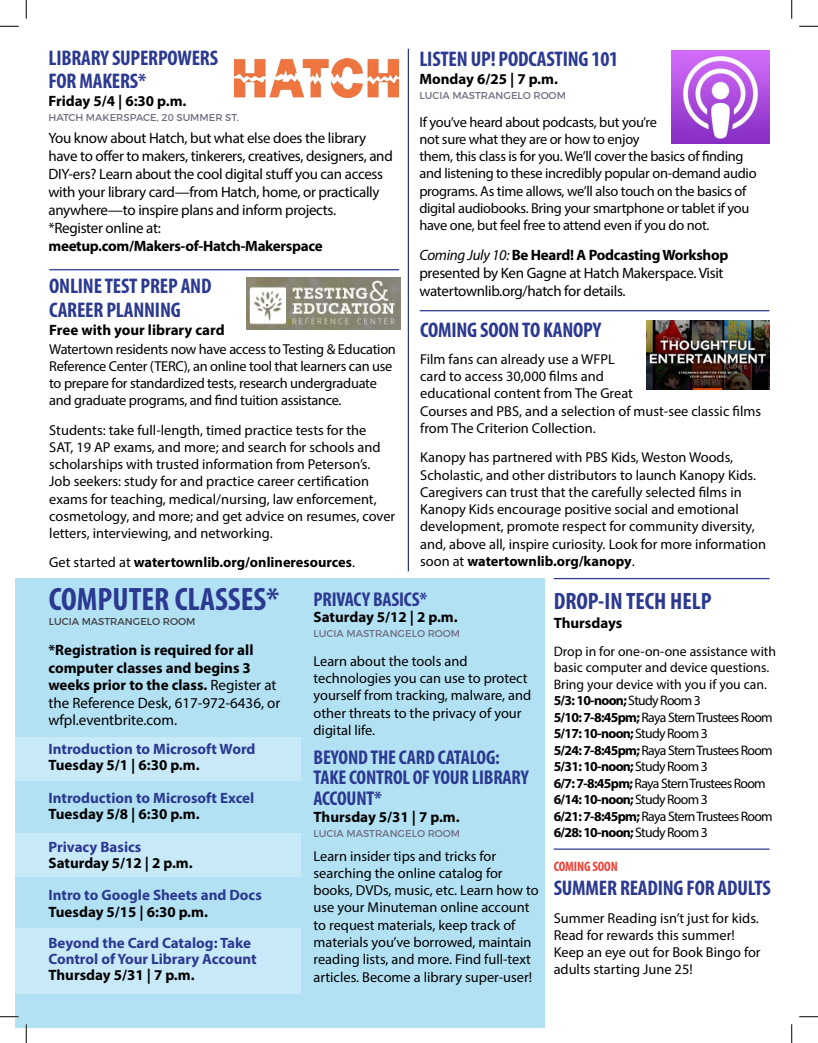
<style>
.page{position:relative;width:818px;height:1043px;background:#fff}
.page>*{position:absolute;margin:0;border:0;box-sizing:border-box;transform-origin:0 0}
.t1{font:700 condensed 32.5px "Myriad Pro";color:#2b3990}
.t2{font:700 condensed 23.75px "Myriad Pro";color:#2b3990}
.t3{font:700 condensed 21.25px/23.8px "Myriad Pro";letter-spacing:-.01em;color:#2b3990}
.t4{font:700 condensed 20px/20.5px "Myriad Pro";letter-spacing:-.01em;color:#2b3990}
.t5{font:15px/18px "Myriad Pro";letter-spacing:-.02em;color:#000}
.t6{font:700 15px/17.5px "Myriad Pro";color:#000}
.t7{font:700 15px/16.2px "Myriad Pro";color:#2b3990}
.t8{font:700 15px "Myriad Pro";letter-spacing:-.02em;color:#000}
.t9{font:14.38px/17.2px "Myriad Pro";color:#000}
.t10{font:14.38px/17.2px "Myriad Pro";letter-spacing:-.02em;color:#000}
.t11{font:700 14.38px "Myriad Pro";color:#000}
.t12{font:13.75px/16.5px "Myriad Pro";letter-spacing:-.01em;color:#000}
.t13{font:700 condensed 13.75px "Myriad Pro";letter-spacing:-.01em;color:#ef4136}
.t14{font:10px "Montserrat";color:#706d80}
.t15{font:10px "Montserrat";color:#414042}
.s1{font-weight:400}
.s2{font-style:italic}
.s3{font-weight:700}
</style>
<div class="page">
<div style="left:15px;top:578px;width:529px;height:450px;background:#b3e1f4"></div>
<div style="left:15px;top:737px;width:286px;height:43px;background:#c8e9f7"></div>
<div style="left:15px;top:928px;width:286px;height:65px;background:#c8e9f7"></div>
<div style="left:15px;top:833px;width:286px;height:43px;background:#c8e9f7"></div>
<img style="left:646px;top:321px;width:123px;height:68px">
<hr style="left:419px;top:310px;width:350px;height:1px;background:#2b3990">
<hr style="left:553px;top:848px;width:216px;height:1px;background:#2b3990">
<hr style="left:553px;top:578px;width:216px;height:1px;background:#2b3990">
<hr style="left:49px;top:269px;width:350px;height:1px;background:#2b3990">
<img style="left:671px;top:50px;width:98px;height:93px">
<img style="left:234px;top:59px;width:164px;height:38px">
<img style="left:246px;top:277px;width:154px;height:52px">
<hr style="left:408px;top:49px;width:1px;height:522px;background:#2b3990">
<svg style="left:0;top:25px;width:19px;height:2px"></svg>
<svg style="left:799px;top:25px;width:19px;height:2px"></svg>
<svg style="left:0;top:1016px;width:19px;height:1px"></svg>
<svg style="left:799px;top:1016px;width:19px;height:1px"></svg>
<svg style="left:25px;top:0;width:2px;height:19px"></svg>
<svg style="left:25px;top:1024px;width:2px;height:18px"></svg>
<svg style="left:791px;top:0;width:1px;height:19px"></svg>
<svg style="left:791px;top:1024px;width:1px;height:18px"></svg>
<h3 class="t3" style="left:48px;top:45px;width:171px">LIBRARY SUPERPOWERS<br>FOR MAKERS*</h3>
<p class="t6" style="left:48px;top:92px;width:139px">Friday 5/4 | 6:30 p.m.</p>
<p class="t14" style="left:48px;top:112px;width:192px">HATCH MAKERSPACE, 20 SUMMER ST.</p>
<p class="t5" style="left:48px;top:129px;width:346px">You know about Hatch, but what else does the library have to offer to makers, tinkerers, creatives, designers, and DIY-ers? Learn about the cool digital stuff you can access with your library card—from Hatch, home, or practically anywhere—to inspire plans and inform projects. *Register online at:</p>
<p class="t8" style="left:48px;top:236px;width:276px">meetup.com/Makers-of-Hatch-Makerspace</p>
<h3 class="t3" style="left:49px;top:274px;width:164px">ONLINE TEST PREP AND<br>CAREER PLANNING</h3>
<p class="t6" style="left:49px;top:321px;width:177px">Free with your library card</p>
<p class="t10" style="left:49px;top:340px;width:348px">Watertown residents now have access to Testing &amp; Education Reference Center (TERC), an online tool that learners can use to prepare for standardized tests, research undergraduate and graduate programs, and find tuition assistance.</p>
<p class="t9" style="left:49px;top:421px;width:347px">Students: take full-length, timed practice tests for the<br>SAT, 19 AP exams, and more; and search for schools and scholarships with trusted information from Peterson’s.<br>Job seekers: study for and practice career certification exams for teaching, medical/nursing, law enforcement, cosmetology, and more; and get advice on resumes, cover letters, interviewing, and networking.</p>
<p class="t11" style="left:49px;top:553px;width:307px"><span class="s1">Get started at</span> watertownlib.org/onlineresources<span class="s1">.</span></p>
<h3 class="t3" style="left:419px;top:47px;width:200px">LISTEN UP! PODCASTING 101</h3>
<p class="t6" style="left:419px;top:70px;width:140px">Monday 6/25 | 7 p.m.</p>
<p class="t14" style="left:419px;top:90px;width:148px">LUCIA MASTRANGELO ROOM</p>
<p class="t10" style="left:419px;top:113px;width:338px">If you’ve heard about podcasts, but you’re<br>not sure what they are or how to enjoy<br>them, this class is for you. We’ll cover the basics of finding and listening to these incredibly popular on-demand audio programs. As time allows, we’ll also touch on the basics of digital audiobooks. Bring your smartphone or tablet if you have one, but feel free to attend even if you do not.</p>
<p class="t5" style="left:419px;top:246px;width:310px"><span class="s2">Coming July 10:</span> <span class="s3">Be Heard! A Podcasting Workshop </span>presented by Ken Gagne at Hatch Makerspace. Visit watertownlib.org/hatch for details.</p>
<h3 class="t3" style="left:420px;top:317px;width:183px">COMING SOON TO KANOPY</h3>
<p class="t9" style="left:420px;top:350px;width:342px">Film fans can already use a WFPL<br>card to access 30,000 films and<br>educational content from The Great<br>Courses and PBS, and a selection of must-see classic films from The Criterion Collection.</p>
<p class="t9" style="left:420px;top:448px;width:347px">Kanopy has partnered with PBS Kids, Weston Woods, Scholastic, and other distributors to launch Kanopy Kids.<br>Caregivers can trust that the carefully selected films in Kanopy Kids encourage positive social and emotional development, promote respect for community diversity, and, above all, inspire curiosity. Look for more information soon at <span class="s3">watertownlib.org/kanopy</span>.</p>
<h1 class="t1" style="left:49px;top:579px;width:231px">COMPUTER CLASSES*</h1>
<p class="t15" style="left:49px;top:615px;width:148px">LUCIA MASTRANGELO ROOM</p>
<p class="t6" style="left:48px;top:641px;width:233px">*Registration is required for all computer classes and begins 3 weeks prior to the class. <span class="s1">Register at the Reference Desk, 617-972-6436, or wfpl.eventbrite.com.</span></p>
<p class="t7" style="left:48px;top:740px;width:208px">Introduction to Microsoft Word</p>
<p class="t6" style="left:48px;top:756px;width:153px">Tuesday 5/1 | 6:30 p.m.</p>
<p class="t7" style="left:48px;top:789px;width:207px">Introduction to Microsoft Excel</p>
<p class="t6" style="left:48px;top:804px;width:153px">Tuesday 5/8 | 6:30 p.m.</p>
<p class="t7" style="left:48px;top:837px;width:94px">Privacy Basics</p>
<p class="t6" style="left:48px;top:853px;width:146px">Saturday 5/12 | 2 p.m.</p>
<p class="t7" style="left:48px;top:886px;width:215px">Intro to Google Sheets and Docs</p>
<p class="t6" style="left:48px;top:902px;width:161px">Tuesday 5/15 | 6:30 p.m.</p>
<p class="t7" style="left:48px;top:934px;width:210px">Beyond the Card Catalog: Take<br>Control of Your Library Account</p>
<p class="t6" style="left:48px;top:966px;width:148px">Thursday 5/31 | 7 p.m.</p>
<h3 class="t4" style="left:313px;top:589px;width:115px">PRIVACY BASICS*</h3>
<p class="t6" style="left:313px;top:608px;width:146px">Saturday 5/12 | 2 p.m.</p>
<p class="t14" style="left:313px;top:627px;width:148px">LUCIA MASTRANGELO ROOM</p>
<p class="t9" style="left:313px;top:652px;width:219px">Learn about the tools and technologies you can use to protect yourself from tracking, malware, and other threats to the privacy of your digital life.</p>
<h3 class="t4" style="left:313px;top:747px;width:217px">BEYOND THE CARD CATALOG:<br>TAKE CONTROL OF YOUR LIBRARY<br>ACCOUNT*</h3>
<p class="t6" style="left:313px;top:807px;width:148px">Thursday 5/31 | 7 p.m.</p>
<p class="t14" style="left:313px;top:827px;width:148px">LUCIA MASTRANGELO ROOM</p>
<p class="t9" style="left:313px;top:847px;width:226px">Learn insider tips and tricks for searching the online catalog for books, DVDs, music, etc. Learn how to use your Minuteman online account to request materials, keep track of materials you’ve borrowed, maintain reading lists, and more. Find full-text articles. Become a library super-user!</p>
<h2 class="t2" style="left:553px;top:586px;width:159px">DROP-IN TECH HELP</h2>
<p class="t6" style="left:553px;top:613px;width:70px">Thursdays</p>
<p class="t12" style="left:553px;top:642px;width:224px">Drop in for one-on-one assistance with basic computer and device questions.<br>Bring your device with you if you can.<br><span class="s3">5/3: 10-noon;</span> Study Room 3<br><span class="s3">5/10: 7-8:45pm;</span> Raya Stern Trustees Room <span class="s3">5/17: 10-noon;</span> Study Room 3<br><span class="s3">5/24: 7-8:45pm;</span> Raya Stern Trustees Room <span class="s3">5/31: 10-noon;</span> Study Room 3<br><span class="s3">6/7: 7-8:45pm;</span> Raya Stern Trustees Room <span class="s3">6/14: 10-noon;</span> Study Room 3<br><span class="s3">6/21: 7-8:45pm;</span> Raya Stern Trustees Room <span class="s3">6/28: 10-noon;</span> Study Room 3</p>
<p class="t13" style="left:553px;top:858px;width:66px">COMING SOON</p>
<h3 class="t3" style="left:553px;top:875px;width:219px">SUMMER READING FOR ADULTS</h3>
<p class="t9" style="left:553px;top:908px;width:208px">Summer Reading isn’t just for kids.<br>Read for rewards this summer!<br>Keep an eye out for Book Bingo for adults starting June 25!</p>
</div>
